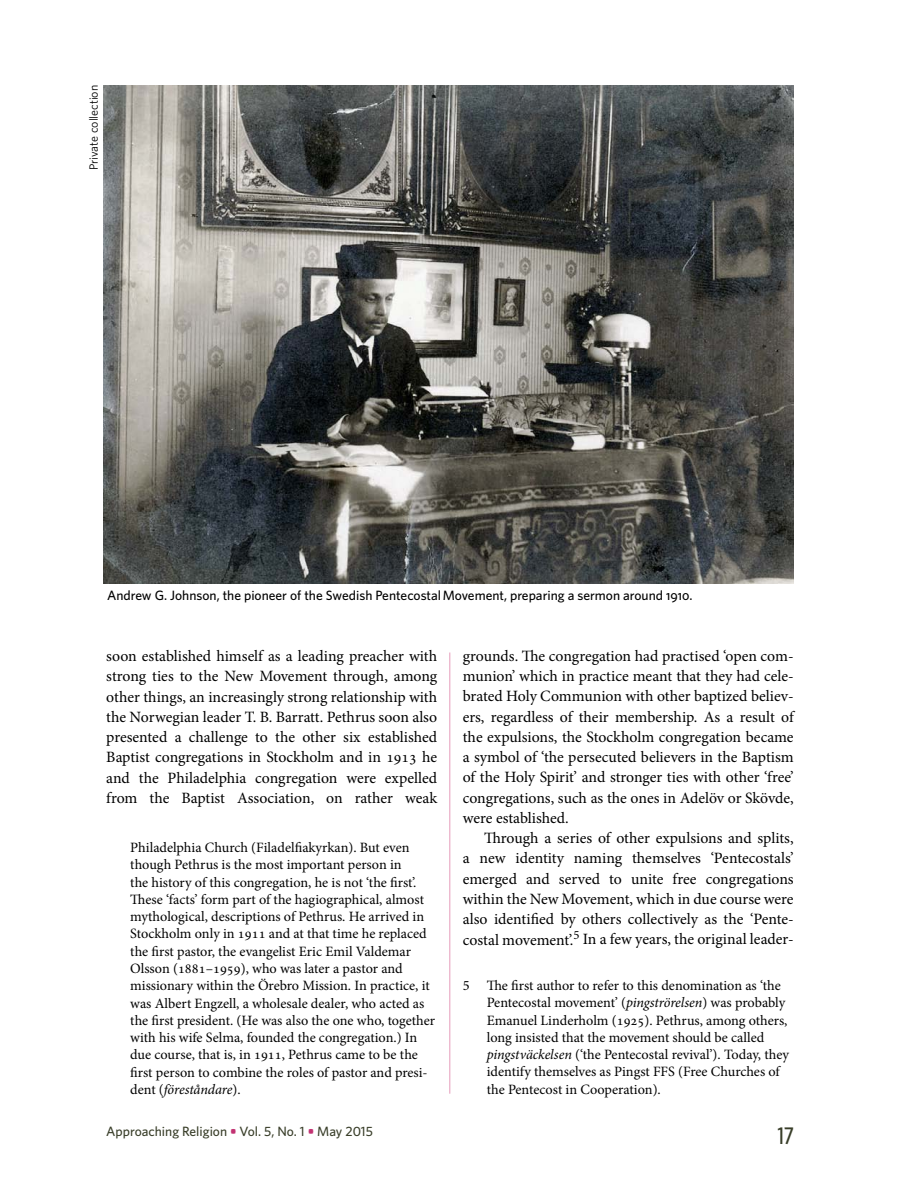
<style>
.page{position:relative;width:900px;height:1200px;background:#fff}
.page>*{position:absolute;margin:0;border:0;box-sizing:border-box;transform-origin:0 0}
.t1{font:500 24px "Whitney Condensed";color:#393e29}
.t2{font:15.75px/20.2px "Minion Pro";letter-spacing:-.005em;color:#000;text-align:justify}
.t3{font:14.25px/17.2px "Minion Pro";color:#000}
.t4{font:500 13.5px "Whitney";color:#000}
.t5{font:500 13.5px "Whitney";color:#393e29}
.t6{font:12px "Whitney";color:#000}
.s1{font-family:"Whitney Medium SC";font-weight:400}
.s2{font-style:italic}
.s3{font-weight:700;color:#c23272}
</style>
<div class="page">
<hr style="left:450px;top:652px;width:1px;height:442px;background:#e69cba">
<img style="left:104px;top:85px;width:690px;height:499px">
<p class="t6" style="left:86px;top:170px;width:87px;rotate:-90deg">Private collection</p>
<p class="t4" style="left:107px;top:587px;width:587px">Andrew G. Johnson, the pioneer of the Swedish Pentecostal Movement, preparing a sermon around <span class="s1">1910</span>.</p>
<p class="t2" style="left:106px;top:646px;width:332px">soon established himself as a leading preacher with strong ties to the New Movement through, among other things, an increasingly strong relationship with the Norwegian leader T. B. Barratt. Pethrus soon also presented a challenge to the other six established Baptist congregations in Stockholm and in 1913 he and the Philadelphia congregation were expelled from the Baptist Association, on rather weak</p>
<p class="t3" style="left:130px;top:839px;width:306px">Philadelphia Church (Filadelfiakyrkan). But even though Pethrus is the most important person in<br>the history of this congregation, he is not ‘the first’.<br>These ‘facts’ form part of the hagiographical, almost mythological, descriptions of Pethrus. He arrived in Stockholm only in 1911 and at that time he replaced the first pastor, the evangelist Eric Emil Valdemar Olsson (1881–1959), who was later a pastor and missionary within the Örebro Mission. In practice, it was Albert Engzell, a wholesale dealer, who acted as the first president. (He was also the one who, together with his wife Selma, founded the congregation.) In due course, that is, in 1911, Pethrus came to be the first person to combine the roles of pastor and presi&shy;dent (<span class="s2">föreståndare</span>).</p>
<p class="t5" style="left:106px;top:1122px;width:268px">Approaching Religion <span class="s3">•</span> Vol. 5, No. 1 <span class="s3">•</span> May 2015</p>
<p class="t2" style="left:463px;top:646px;width:333px">grounds. The congregation had practised ‘open com&shy;munion’ which in practice meant that they had cele&shy;brated Holy Communion with other baptized believ&shy;ers, regardless of their membership. As a result of the expulsions, the Stockholm congregation became a symbol of ‘the persecuted believers in the Baptism of the Holy Spirit’ and stronger ties with other ‘free’ congregations, such as the ones in Adelöv or Skövde, were established.</p>
<p class="t2" style="left:463px;top:828px;width:332px;text-indent:21px">Through a series of other expulsions and splits, a new identity naming themselves ‘Pentecostals’ emerged and served to unite free congregations within the New Movement, which in due course were also identified by others collectively as the ‘Pente&shy;costal movement’.<sup>5</sup> In a few years, the original leader-</p>
<p class="t3" style="left:487px;top:977px;width:304px;text-indent:-24px">5 The first author to refer to this denomination as ‘the Pentecostal movement’ (<span class="s2">pingströrelsen</span>) was probably Emanuel Linderholm (1925). Pethrus, among others, long insisted that the movement should be called <span class="s2">pingstväckelsen</span> (‘the Pentecostal revival’). Today, they identify themselves as Pingst FFS (Free Churches of the Pentecost in Cooperation).</p>
<h1 class="t1" style="left:778px;top:1121px;width:17px">17</h1>
</div>
